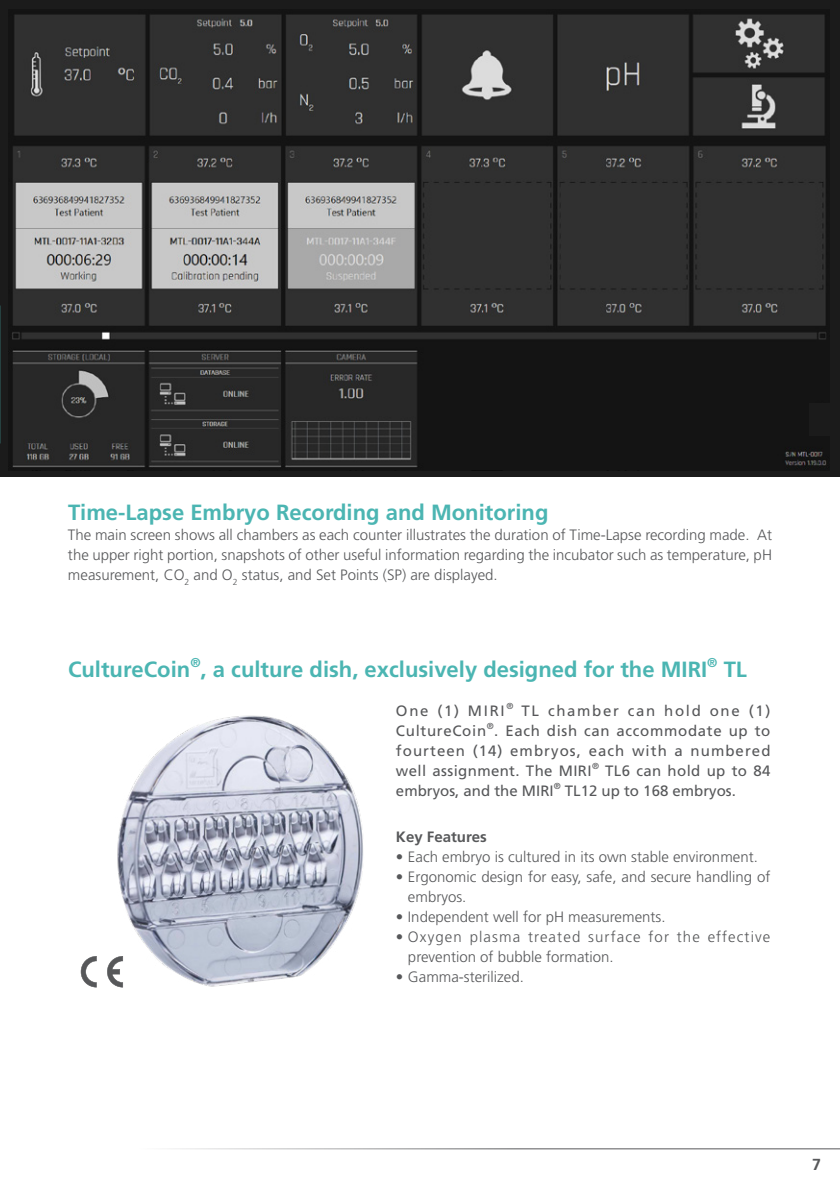
<style>
.page{position:relative;width:840px;height:1191px;background:#fff}
.page>*{position:absolute;margin:0;border:0;box-sizing:border-box;transform-origin:0 0}
.t1{font:700 22px "Frutiger LT Std";color:#4bb5b2}
.t2{font:700 16px "Frutiger LT Std";color:#57585a}
.t3{font:300 15px/20px "Frutiger LT Std";color:#57585a;text-align:justify}
.t4{font:15px/20px "Frutiger LT Std";letter-spacing:.025em;color:#57585a;text-align:justify}
.t5{font:300 15px/20px "Frutiger LT Std";letter-spacing:.075em;color:#57585a}
.t6{font:15px "Frutiger LT Std";color:#57585a}
.t7{font:15px "Frutiger LT Std";letter-spacing:.11em;color:#57585a}
.t8{font:15px "Frutiger LT Std";letter-spacing:.045em;color:#57585a}
.t9{font:700 15px "Frutiger LT Std";color:#57585a}
.t10{font:700 12.8px "Frutiger LT Std";color:#4bb5b2}
.t11{font:8.8px "Frutiger LT Std";color:#57585a}
</style>
<div class="page">
<hr style="left:89px;top:1148px;width:750px;height:1px;background:#57585a">
<div style="left:0;top:0;width:839px;height:476px;background:#1b1b1b"></div>
<img style="left:8px;top:15px;width:821px;height:456px">
<img style="left:117px;top:715px;width:246px;height:273px">
<svg style="left:81px;top:956px;width:16px;height:31px"></svg>
<svg style="left:107px;top:956px;width:16px;height:31px"></svg>
<div style="left:809px;top:403px;width:26px;height:33px;background:#1b1b1b"></div>
<p class="t1" style="left:68px;top:499px;width:481px">Time-Lapse Embryo Recording and Monitoring</p>
<p class="t3" style="left:68px;top:525px;width:705px">The main screen shows all chambers as each counter illustrates the duration of Time-Lapse recording made. At the upper right portion, snapshots of other useful information regarding the incubator such as temperature, pH measurement, CO<sub>2</sub> and O<sub>2</sub> status, and Set Points (SP) are displayed.</p>
<p class="t1" style="left:68px;top:656px;width:124px">CultureCoin</p>
<p class="t10" style="left:190px;top:654px;width:12px">®</p>
<p class="t1" style="left:200px;top:656px;width:508px">, a culture dish, exclusively designed for the MIRI</p>
<p class="t10" style="left:707px;top:654px;width:12px">®</p>
<p class="t1" style="left:723px;top:656px;width:25px">TL</p>
<p class="t4" style="left:396px;top:701px;width:110px">One (1) MIRI</p>
<p class="t11" style="left:506px;top:701px;width:8px">®</p>
<p class="t7" style="left:521px;top:702px;width:250px">TL chamber can hold one (1)</p>
<p class="t8" style="left:396px;top:722px;width:92px">CultureCoin</p>
<p class="t11" style="left:486px;top:721px;width:8px">®</p>
<p class="t4" style="left:396px;top:721px;width:376px;text-indent:98px">. Each dish can accommodate up to fourteen (14) embryos, each with a numbered well assignment. The MIRI</p>
<p class="t11" style="left:591px;top:761px;width:8px">®</p>
<p class="t4" style="left:605px;top:761px;width:167px">TL6 can hold up to 84</p>
<p class="t6" style="left:396px;top:782px;width:159px">embryos, and the MIRI</p>
<p class="t11" style="left:553px;top:781px;width:8px">®</p>
<p class="t6" style="left:564px;top:782px;width:172px">TL12 up to 168 embryos.</p>
<p class="t9" style="left:396px;top:828px;width:92px">Key Features</p>
<p class="t3" style="left:396px;top:847px;width:363px">• Each embryo is cultured in its own stable environment.</p>
<p class="t3" style="left:408px;top:867px;width:364px;text-indent:-12px">• Ergonomic design for easy, safe, and secure handling of embryos.</p>
<p class="t3" style="left:396px;top:907px;width:271px">• Independent well for pH measurements.</p>
<p class="t5" style="left:408px;top:927px;width:364px;text-indent:-12px">• Oxygen plasma treated surface for the effective prevention of bubble formation.</p>
<p class="t3" style="left:396px;top:967px;width:129px">• Gamma-sterilized.</p>
<p class="t2" style="left:811px;top:1155px;width:10px">7</p>
</div>
